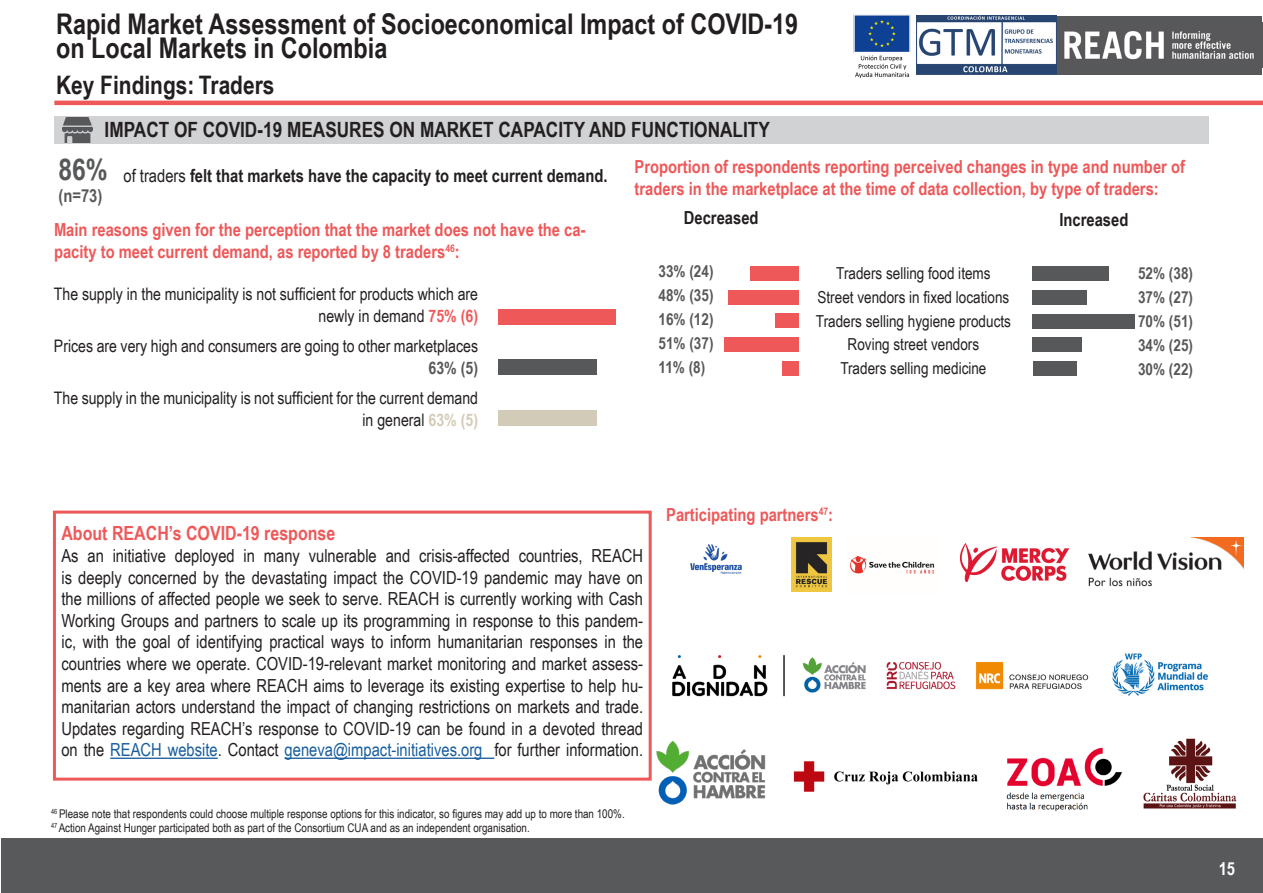
<style>
.page{position:relative;width:1263px;height:893px;background:#fff}
.page>*{position:absolute;margin:0;border:0;box-sizing:border-box;transform-origin:0 0}
.t1{font:208.5px "Chartwell Bars Vertical";color:#ee5859}
.t2{font:195px "Chartwell Bars Vertical";color:#57585a}
.t3{font:700 30px "Arial Narrow";color:#57585a}
.t4{font:700 28.5px/24px "Arial Narrow";color:#231f20}
.t5{font:700 25.5px "Arial Narrow";color:#231f20}
.REACH_section_subtit{font:700 21px "Arial Narrow";color:#231f20}
.t6{font:700 19.5px "Arial Narrow";color:#ee5859}
.t7{font:18px/21.6px "Arial Narrow";color:#231f20;text-align:justify}
.REACH_section_subtit-2{font:700 18px/21.6px "Arial Narrow";color:#ee5859}
.REACH_section_subtit-3{font:700 18px "Arial Narrow";color:#231f20}
.t8{font:700 18px "Arial Narrow";color:#57585a}
.t9{font:700 18px "Arial Narrow";color:#fff}
.REACH_bar_chart_text{font:17.25px/22.5px "Arial Narrow";color:#231f20;text-align:right}
.REACH_bar_chart_text-2{font:16.5px "Arial Narrow";color:#231f20}
.t10{font:700 16.5px "Arial Narrow";color:#57585a}
.t11{font:12px "Arial Narrow";color:#231f20}
.s1{font-weight:400}
.s2{font-weight:700;color:#ee5859}
.s3{font-weight:700;color:#57585a}
.s4{font-weight:700;color:#d2cbb8}
.s5{color:#57585a}
.s6{color:#d2cbb8}
.s7{color:#175d9e}
</style>
<div class="page">
<div style="left:1px;top:838px;width:1262px;height:54px;background:#58595a"></div>
<hr style="left:54px;top:101px;width:1209px;height:4px;background:#ee5859">
<div style="left:1056px;top:16px;width:206px;height:58px;background:#57585a"></div>
<img style="left:1056px;top:22px;width:198px;height:46px">
<img style="left:853px;top:14px;width:67px;height:65px">
<img style="left:917px;top:16px;width:139px;height:58px">
<div style="left:54px;top:116px;width:1155px;height:28px;background:#d1d2d4"></div>
<img style="left:63px;top:118px;width:29px;height:25px">
<div style="left:53px;top:511px;width:599px;height:270px;border:3px solid #ee5859"></div>
<hr style="left:110px;top:758px;width:108px;height:1px;background:#175d9e">
<hr style="left:285px;top:758px;width:209px;height:1px;background:#175d9e">
<img style="left:1112px;top:653px;width:96px;height:43px">
<img style="left:656px;top:740px;width:110px;height:65px">
<img style="left:793px;top:761px;width:185px;height:31px">
<img style="left:690px;top:544px;width:52px;height:31px">
<img style="left:1006px;top:747px;width:116px;height:65px">
<img style="left:960px;top:544px;width:108px;height:38px">
<img style="left:1088px;top:537px;width:156px;height:50px">
<img style="left:791px;top:537px;width:41px;height:54px">
<img style="left:850px;top:556px;width:85px;height:18px">
<img style="left:1143px;top:738px;width:94px;height:71px">
<img style="left:802px;top:657px;width:287px;height:36px">
<img style="left:672px;top:655px;width:113px;height:42px">
<h3 class="t4" style="left:56px;top:10px;width:744px">Rapid Market Assessment of Socioeconomical Impact of COVID-19 on Local Markets in Colombia</h3>
<p class="t5" style="left:56px;top:65px;width:220px">Key Findings: Traders</p>
<p class="REACH_section_subtit" style="left:105px;top:114px;width:667px">IMPACT OF COVID-19 MEASURES ON MARKET CAPACITY AND FUNCTIONALITY</p>
<p class="t3" style="left:59px;top:147px;width:51px">86%</p>
<p class="t8" style="left:59px;top:182px;width:45px">(n=73)</p>
<p class="REACH_section_subtit-3" style="left:124px;top:162px;width:485px"><span class="s1">of traders</span> felt that markets have the capacity to meet current demand.</p>
<p class="REACH_section_subtit-2" style="left:54px;top:218px;width:533px">Main reasons given for the perception that the market does not have the ca&shy;pacity to meet current demand, as reported by 8 traders<sup>46</sup>:</p>
<p class="REACH_bar_chart_text" style="left:54px;top:282px;width:426px">The supply in the municipality is not sufficient for products which are newly in demand <span class="s2">75% (6)</span></p>
<p class="REACH_bar_chart_text" style="left:54px;top:334px;width:426px">Prices are very high and consumers are going to other marketplaces<br><span class="s3">63% (5)</span></p>
<p class="REACH_bar_chart_text" style="left:54px;top:386px;width:426px">The supply in the municipality is not sufficient for the current demand in general <span class="s4">63% (5)</span></p>
<p class="t1" style="left:698px;top:298px;width:140px;rotate:90deg">75+0+<span class="s5">63+0+</span><span class="s6">63+</span></p>
<p class="REACH_section_subtit-2" style="left:634px;top:155px;width:552px">Proportion of respondents reporting perceived changes in type and number of traders in the marketplace at the time of data collection, by type of traders:</p>
<p class="REACH_section_subtit-3" style="left:684px;top:204px;width:76px">Decreased</p>
<p class="REACH_section_subtit-3" style="left:1059px;top:206px;width:70px">Increased</p>
<p class="t10" style="left:659px;top:258px;width:56px">33% (24)</p>
<p class="t10" style="left:659px;top:282px;width:56px">48% (35)</p>
<p class="t10" style="left:659px;top:306px;width:56px">16% (12)</p>
<p class="t10" style="left:659px;top:330px;width:56px">51% (37)</p>
<p class="t10" style="left:659px;top:354px;width:48px">11% (8)</p>
<p class="REACH_bar_chart_text-2" style="left:836px;top:261px;width:156px">Traders selling food items</p>
<p class="REACH_bar_chart_text-2" style="left:817px;top:285px;width:193px">Street vendors in fixed locations</p>
<p class="REACH_bar_chart_text-2" style="left:816px;top:309px;width:197px">Traders selling hygiene products</p>
<p class="REACH_bar_chart_text-2" style="left:848px;top:332px;width:133px">Roving street vendors</p>
<p class="REACH_bar_chart_text-2" style="left:840px;top:356px;width:148px">Traders selling medicine</p>
<p class="t2" style="left:1219px;top:256px;width:131px;rotate:90deg">52+37+70+34+30</p>
<p class="t10" style="left:1138px;top:261px;width:56px">52% (38)</p>
<p class="t10" style="left:1138px;top:285px;width:56px">37% (27)</p>
<p class="t10" style="left:1138px;top:309px;width:56px">70% (51)</p>
<p class="t10" style="left:1138px;top:333px;width:56px">34% (25)</p>
<p class="t10" style="left:1138px;top:357px;width:56px">30% (22)</p>
<p class="t6" style="left:61px;top:519px;width:275px">About REACH’s COVID-19 response</p>
<p class="t7" style="left:61px;top:544px;width:583px">As an initiative deployed in many vulnerable and crisis-affected countries, REACH is deeply concerned by the devastating impact the COVID-19 pandemic may have on the millions of affected people we seek to serve. REACH is currently working with Cash Working Groups and partners to scale up its programming in response to this pandem&shy;ic, with the goal of identifying practical ways to inform humanitarian responses in the countries where we operate. COVID-19-relevant market monitoring and market assess&shy;ments are a key area where REACH aims to leverage its existing expertise to help hu&shy;manitarian actors understand the impact of changing restrictions on markets and trade.<br>Updates regarding REACH’s response to COVID-19 can be found in a devoted thread on the <span class="s7">REACH website</span>. Contact <span class="s7">geneva@impact-initiatives.org</span> for further information.</p>
<p class="t11" style="left:51px;top:805px;width:575px"><sup>46</sup> Please note that respondents could choose multiple response options for this indicator, so figures may add up to more than 100%.</p>
<p class="t11" style="left:51px;top:819px;width:480px"><sup>47</sup> Action Against Hunger participated both as part of the Consortium CUA and as an independent organisation.</p>
<p class="REACH_section_subtit-2" style="left:666px;top:503px;width:169px">Participating partners<sup>47</sup>:</p>
<p class="t9" style="left:1219px;top:855px;width:18px">15</p>
</div>
